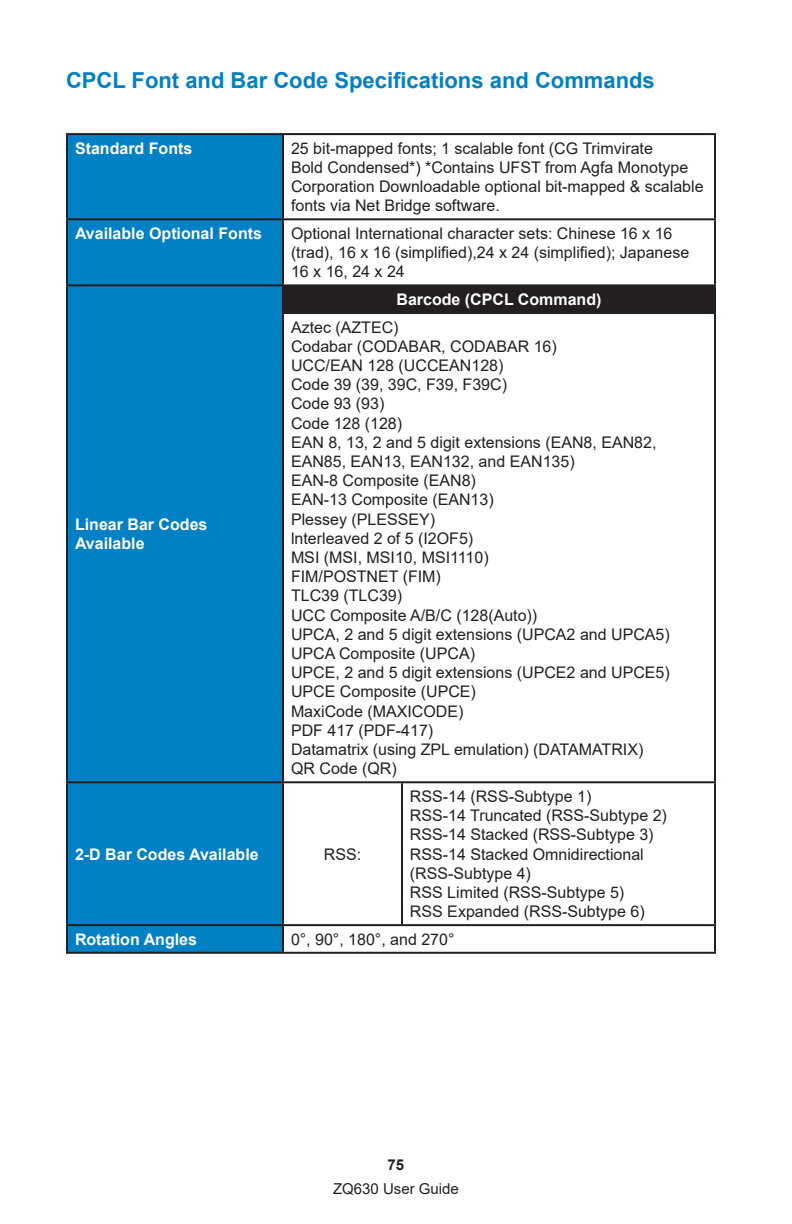
<style>
.page{position:relative;width:792px;height:1224px;background:#fff}
.page>*{position:absolute;margin:0;border:0;box-sizing:border-box;transform-origin:0 0}
.Heading4{font:700 22px "Arial";color:#0080c5}
.TableBodyLeft{font:16px/19.2px "Arial";color:#231f20}
.TableHeadCentered{font:700 16px "Arial";color:#fff}
.TableBodyCentered{font:16px "Arial";color:#231f20}
.t1{font:15px "Arial";color:#231f20}
.t2{font:700 15px "Arial";color:#231f20}
</style>
<div class="page">
<div style="left:68px;top:135px;width:214px;height:149px;background:#0080c5"></div>
<div style="left:68px;top:286px;width:214px;height:666px;background:#0080c5"></div>
<div style="left:283px;top:285px;width:432px;height:28px;background:#231f20"></div>
<hr style="left:66px;top:133px;width:217px;height:2px;background:#231f20">
<hr style="left:66px;top:135px;width:2px;height:83px;background:#231f20">
<hr style="left:283px;top:133px;width:119px;height:2px;background:#231f20">
<hr style="left:282px;top:135px;width:2px;height:83px;background:#231f20">
<hr style="left:402px;top:133px;width:314px;height:2px;background:#231f20">
<hr style="left:714px;top:135px;width:2px;height:83px;background:#231f20">
<hr style="left:66px;top:218px;width:217px;height:2px;background:#231f20">
<hr style="left:66px;top:220px;width:2px;height:64px;background:#231f20">
<hr style="left:283px;top:218px;width:119px;height:2px;background:#231f20">
<hr style="left:282px;top:220px;width:2px;height:64px;background:#231f20">
<hr style="left:402px;top:218px;width:314px;height:2px;background:#231f20">
<hr style="left:714px;top:220px;width:2px;height:64px;background:#231f20">
<hr style="left:66px;top:284px;width:217px;height:2px;background:#231f20">
<hr style="left:66px;top:286px;width:2px;height:27px;background:#231f20">
<hr style="left:283px;top:284px;width:119px;height:2px;background:#231f20">
<hr style="left:282px;top:286px;width:2px;height:26px;background:#231f20">
<hr style="left:402px;top:284px;width:314px;height:2px;background:#231f20">
<hr style="left:714px;top:286px;width:2px;height:26px;background:#231f20">
<hr style="left:66px;top:313px;width:2px;height:468px;background:#231f20">
<hr style="left:282px;top:312px;width:120px;height:2px;background:#231f20">
<hr style="left:282px;top:314px;width:2px;height:467px;background:#231f20">
<hr style="left:402px;top:312px;width:314px;height:2px;background:#231f20">
<hr style="left:714px;top:314px;width:2px;height:467px;background:#231f20">
<hr style="left:66px;top:781px;width:217px;height:2px;background:#231f20">
<hr style="left:66px;top:783px;width:2px;height:141px;background:#231f20">
<hr style="left:283px;top:781px;width:119px;height:2px;background:#231f20">
<hr style="left:282px;top:783px;width:2px;height:141px;background:#231f20">
<hr style="left:402px;top:781px;width:314px;height:2px;background:#231f20">
<hr style="left:401px;top:783px;width:2px;height:141px;background:#231f20">
<hr style="left:714px;top:783px;width:2px;height:141px;background:#231f20">
<hr style="left:66px;top:924px;width:217px;height:2px;background:#231f20">
<hr style="left:66px;top:926px;width:2px;height:26px;background:#231f20">
<hr style="left:283px;top:924px;width:119px;height:2px;background:#231f20">
<hr style="left:282px;top:926px;width:2px;height:26px;background:#231f20">
<hr style="left:402px;top:924px;width:314px;height:2px;background:#231f20">
<hr style="left:714px;top:926px;width:2px;height:26px;background:#231f20">
<hr style="left:66px;top:952px;width:217px;height:2px;background:#231f20">
<hr style="left:283px;top:952px;width:119px;height:2px;background:#231f20">
<hr style="left:402px;top:952px;width:314px;height:2px;background:#231f20">
<p class="Heading4" style="left:66px;top:65px;width:590px">CPCL Font and Bar Code Specifications and Commands</p>
<p class="TableHeadCentered" style="left:75px;top:137px;width:119px">Standard Fonts</p>
<p class="TableBodyLeft" style="left:291px;top:138px;width:414px">25 bit-mapped fonts; 1 scalable font (CG Trimvirate<br>Bold Condensed*) *Contains UFST from Agfa Monotype Corporation Downloadable optional bit-mapped &amp; scalable fonts via Net Bridge software.</p>
<p class="TableHeadCentered" style="left:75px;top:222px;width:189px">Available Optional Fonts</p>
<p class="TableBodyLeft" style="left:291px;top:224px;width:400px">Optional International character sets: Chinese 16 x 16 (trad), 16 x 16 (simplified),24 x 24 (simplified); Japanese<br>16 x 16, 24 x 24</p>
<p class="TableHeadCentered" style="left:75px;top:513px;width:134px">Linear Bar Codes</p>
<p class="TableHeadCentered" style="left:75px;top:532px;width:71px">Available</p>
<p class="TableHeadCentered" style="left:396px;top:288px;width:207px">Barcode (CPCL Command)</p>
<p class="TableBodyLeft" style="left:291px;top:317px;width:109px">Aztec (AZTEC)</p>
<p class="TableBodyLeft" style="left:291px;top:337px;width:267px">Codabar (CODABAR, CODABAR 16)</p>
<p class="TableBodyLeft" style="left:291px;top:356px;width:214px">UCC/EAN 128 (UCCEAN128)</p>
<p class="TableBodyLeft" style="left:291px;top:375px;width:218px">Code 39 (39, 39C, F39, F39C)</p>
<p class="TableBodyLeft" style="left:291px;top:394px;width:95px">Code 93 (93)</p>
<p class="TableBodyLeft" style="left:291px;top:413px;width:113px">Code 128 (128)</p>
<p class="TableBodyLeft" style="left:291px;top:433px;width:367px">EAN 8, 13, 2 and 5 digit extensions (EAN8, EAN82,<br>EAN85, EAN13, EAN132, and EAN135)</p>
<p class="TableBodyLeft" style="left:291px;top:471px;width:186px">EAN-8 Composite (EAN8)</p>
<p class="TableBodyLeft" style="left:291px;top:490px;width:204px">EAN-13 Composite (EAN13)</p>
<p class="TableBodyLeft" style="left:291px;top:509px;width:146px">Plessey (PLESSEY)</p>
<p class="TableBodyLeft" style="left:291px;top:529px;width:184px">lnterleaved 2 of 5 (I2OF5)</p>
<p class="TableBodyLeft" style="left:291px;top:548px;width:199px">MSI (MSI, MSI10, MSI1110)</p>
<p class="TableBodyLeft" style="left:291px;top:567px;width:151px">FIM/POSTNET (FIM)</p>
<p class="TableBodyLeft" style="left:291px;top:586px;width:113px">TLC39 (TLC39)</p>
<p class="TableBodyLeft" style="left:291px;top:605px;width:248px">UCC Composite A/B/C (128(Auto))</p>
<p class="TableBodyLeft" style="left:291px;top:625px;width:380px">UPCA, 2 and 5 digit extensions (UPCA2 and UPCA5)</p>
<p class="TableBodyLeft" style="left:291px;top:644px;width:186px">UPCA Composite (UPCA)</p>
<p class="TableBodyLeft" style="left:291px;top:663px;width:380px">UPCE, 2 and 5 digit extensions (UPCE2 and UPCE5)</p>
<p class="TableBodyLeft" style="left:291px;top:682px;width:186px">UPCE Composite (UPCE)</p>
<p class="TableBodyLeft" style="left:291px;top:701px;width:174px">MaxiCode (MAXICODE)</p>
<p class="TableBodyLeft" style="left:291px;top:721px;width:144px">PDF 417 (PDF-417)</p>
<p class="TableBodyLeft" style="left:291px;top:740px;width:354px">Datamatrix (using ZPL emulation) (DATAMATRIX)</p>
<p class="TableBodyLeft" style="left:291px;top:759px;width:107px">QR Code (QR)</p>
<p class="TableHeadCentered" style="left:75px;top:843px;width:185px">2-D Bar Codes Available</p>
<p class="TableBodyCentered" style="left:324px;top:843px;width:39px">RSS:</p>
<p class="TableBodyLeft" style="left:410px;top:787px;width:183px">RSS-14 (RSS-Subtype 1)</p>
<p class="TableBodyLeft" style="left:410px;top:806px;width:258px">RSS-14 Truncated (RSS-Subtype 2)</p>
<p class="TableBodyLeft" style="left:410px;top:825px;width:245px">RSS-14 Stacked (RSS-Subtype 3)</p>
<p class="TableBodyLeft" style="left:410px;top:844px;width:235px">RSS-14 Stacked Omnidirectional (RSS‑Subtype 4)</p>
<p class="TableBodyLeft" style="left:410px;top:883px;width:216px">RSS Limited (RSS-Subtype 5)</p>
<p class="TableBodyLeft" style="left:410px;top:902px;width:236px">RSS Expanded (RSS-Subtype 6)</p>
<p class="TableHeadCentered" style="left:75px;top:928px;width:124px">Rotation Angles</p>
<p class="TableBodyLeft" style="left:291px;top:929px;width:165px">0°, 90°, 180°, and 270°</p>
<p class="t2" style="left:388px;top:1154px;width:18px">75</p>
<p class="t1" style="left:333px;top:1179px;width:127px">ZQ630 User Guide</p>
</div>
